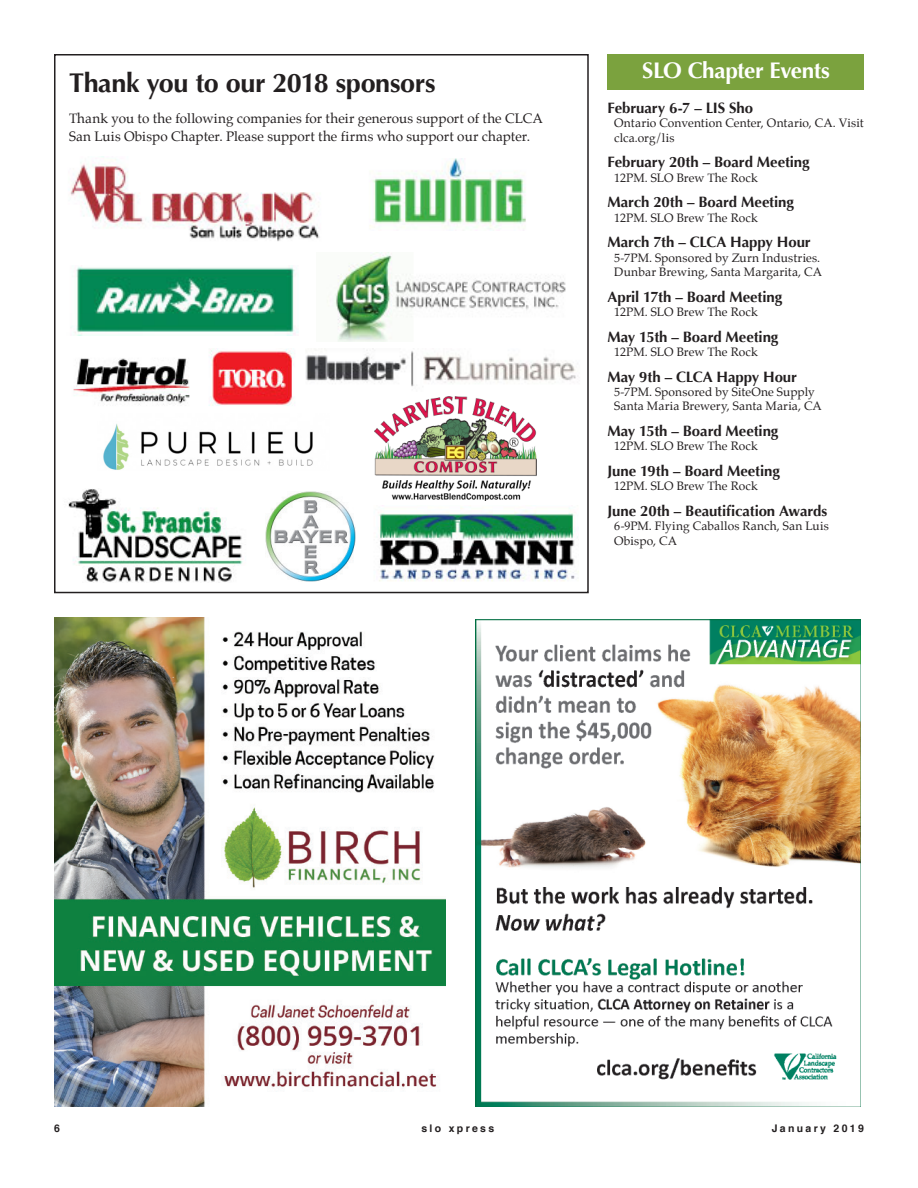
<style>
.page{position:relative;width:918px;height:1188px;background:#fff}
.page>*{position:absolute;margin:0;border:0;box-sizing:border-box;transform-origin:0 0}
.t1{font:700 27px "Optima";letter-spacing:-.015em;color:#231f20}
.t2{font:700 22.5px "Optima";letter-spacing:-.02em;color:#fff}
.t3{font:700 15px "Optima";letter-spacing:-.005em;color:#231f20}
.t4{font:13.5px/18px "Palatino";letter-spacing:.005em;color:#231f20}
.t5{font:12px/14.4px "Palatino";letter-spacing:.005em;color:#231f20}
.t6{font:700 10.5px "Helvetica";letter-spacing:.22em;color:#231f20}
</style>
<div class="page">
<img style="left:54px;top:618px;width:392px;height:489px">
<img style="left:476px;top:620px;width:385px;height:486px">
<div style="left:54px;top:54px;width:535px;height:539px;border:2px solid #231f20"></div>
<img style="left:370px;top:159px;width:156px;height:72px">
<img style="left:70px;top:159px;width:250px;height:82px">
<img style="left:305px;top:348px;width:271px;height:39px">
<img style="left:376px;top:505px;width:202px;height:76px">
<img style="left:68px;top:489px;width:198px;height:93px">
<img style="left:71px;top:265px;width:227px;height:71px">
<img style="left:327px;top:252px;width:239px;height:89px">
<img style="left:73px;top:348px;width:221px;height:58px">
<img style="left:103px;top:423px;width:210px;height:47px">
<img style="left:374px;top:397px;width:162px;height:104px">
<img style="left:266px;top:492px;width:90px;height:90px">
<div style="left:608px;top:54px;width:256px;height:35px;background:#7ba23e"></div>
<h1 class="t1" style="left:69px;top:67px;width:368px">Thank you to our 2018 sponsors</h1>
<p class="t4" style="left:69px;top:110px;width:475px">Thank you to the following companies for their generous support of the CLCA<br>San Luis Obispo Chapter. Please support the firms who support our chapter.</p>
<h2 class="t2" style="left:642px;top:57px;width:189px">SLO Chapter Events</h2>
<p class="t3" style="left:608px;top:99px;width:147px">February 6-7 – LIS Sho</p>
<p class="t5" style="left:614px;top:116px;width:251px">Ontario Convention Center, Ontario, CA. Visit clca.org/lis</p>
<p class="t3" style="left:608px;top:153px;width:204px">February 20th – Board Meeting</p>
<p class="t5" style="left:614px;top:170px;width:145px">12PM. SLO Brew The Rock</p>
<p class="t3" style="left:608px;top:193px;width:188px">March 20th – Board Meeting</p>
<p class="t5" style="left:614px;top:210px;width:145px">12PM. SLO Brew The Rock</p>
<p class="t3" style="left:608px;top:233px;width:205px">March 7th – CLCA Happy Hour</p>
<p class="t5" style="left:614px;top:250px;width:209px">5-7PM. Sponsored by Zurn Industries.<br>Dunbar Brewing, Santa Margarita, CA</p>
<p class="t3" style="left:608px;top:288px;width:176px">April 17th – Board Meeting</p>
<p class="t5" style="left:614px;top:305px;width:145px">12PM. SLO Brew The Rock</p>
<p class="t3" style="left:608px;top:328px;width:172px">May 15th – Board Meeting</p>
<p class="t5" style="left:614px;top:345px;width:145px">12PM. SLO Brew The Rock</p>
<p class="t3" style="left:608px;top:368px;width:191px">May 9th – CLCA Happy Hour</p>
<p class="t5" style="left:614px;top:385px;width:209px">5-7PM. Sponsored by SiteOne Supply<br>Santa Maria Brewery, Santa Maria, CA</p>
<p class="t3" style="left:608px;top:422px;width:172px">May 15th – Board Meeting</p>
<p class="t5" style="left:614px;top:439px;width:145px">12PM. SLO Brew The Rock</p>
<p class="t3" style="left:608px;top:462px;width:174px">June 19th – Board Meeting</p>
<p class="t5" style="left:614px;top:479px;width:145px">12PM. SLO Brew The Rock</p>
<p class="t3" style="left:608px;top:502px;width:221px">June 20th – Beautification Awards</p>
<p class="t5" style="left:614px;top:519px;width:216px">6-9PM. Flying Caballos Ranch, San Luis<br>Obispo, CA</p>
<p class="t6" style="left:54px;top:1119px;width:7px">6</p>
<p class="t6" style="left:421px;top:1119px;width:74px">slo xpress</p>
<p class="t6" style="left:772px;top:1119px;width:94px">January 2019</p>
</div>
